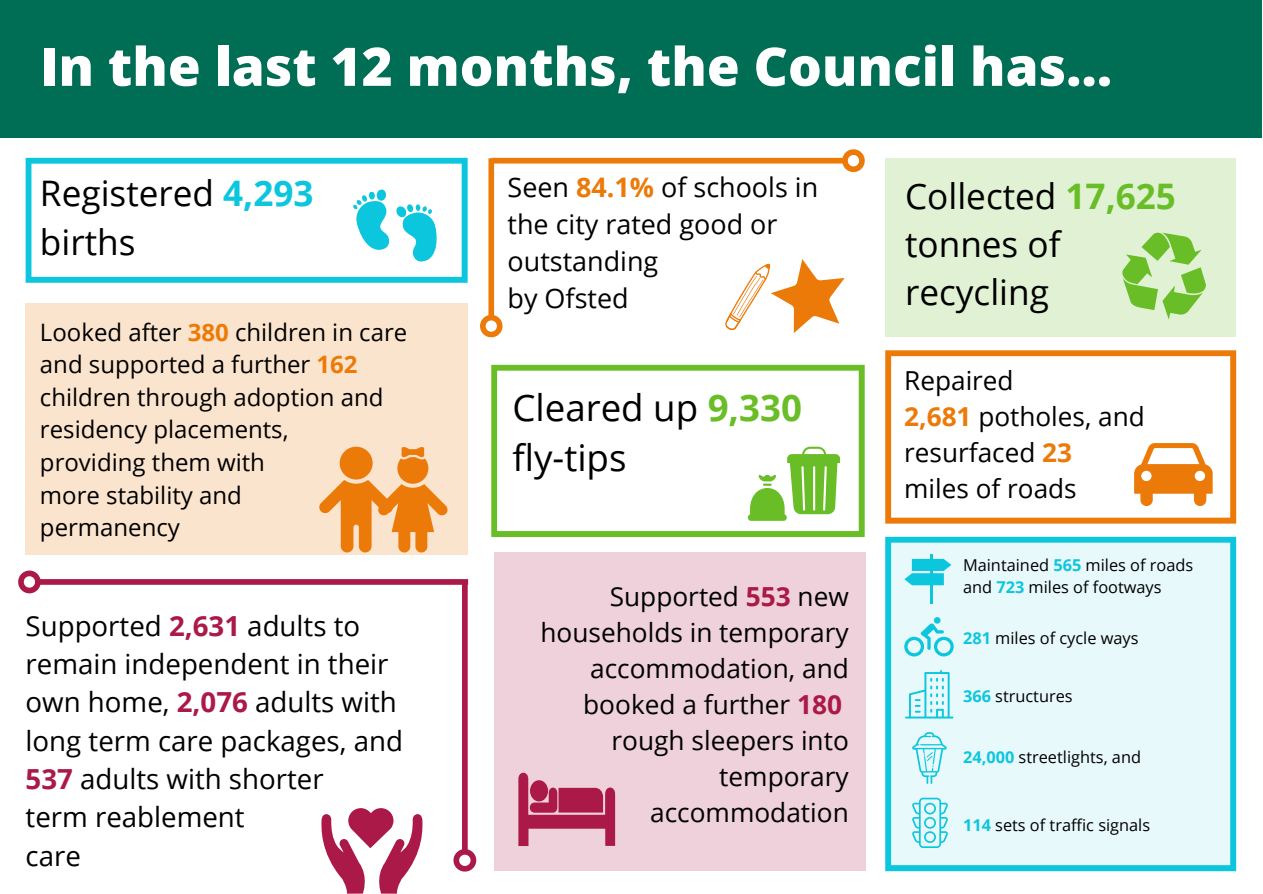
<style>
.page{position:relative;width:1263px;height:894px;background:#fff}
.page>*{position:absolute;margin:0;border:0;box-sizing:border-box;transform-origin:0 0}
.t1{font:800 53.1px "Open Sans";color:#fff}
.t2{font:36.6px/50.6px "Open Sans";color:#000}
.t3{font:35.1px/48.3px "Open Sans";color:#000}
.t4{font:27.6px/38.2px "Open Sans";color:#000}
.t5{font:27px/37px "Open Sans";color:#000}
.t6{font:26.25px/36px "Open Sans";color:#000;text-align:right}
.t7{font:26.1px/36px "Open Sans";color:#000}
.t8{font:24px/32.5px "Open Sans";color:#000}
.t9{font:16.35px/22.5px "Open Sans";color:#000}
.s1{font-weight:700;color:#0cc6de}
.s2{font-weight:700;color:#ec7a08}
.s3{font-weight:700;color:#69be28}
.s4{font-weight:700;color:#aa1948}
</style>
<div class="page">
<div style="left:0;top:0;width:1262px;height:137px;background:#006d55"></div>
<svg style="left:885px;top:537px;width:351px;height:334px;background:#d7f5f8"></svg>
<svg style="left:26px;top:158px;width:442px;height:125px"></svg>
<div style="left:494px;top:552px;width:371px;height:318px;background:#eed1da"></div>
<div style="left:885px;top:158px;width:351px;height:179px;background:#e1f2d4"></div>
<svg style="left:491px;top:365px;width:374px;height:172px"></svg>
<div style="left:26px;top:303px;width:442px;height:251px;background:#fbe4cd"></div>
<div style="left:39px;top:579px;width:429px;height:5px;background:#aa1948"></div>
<svg style="left:18px;top:570px;width:27px;height:24px"></svg>
<div style="left:462px;top:582px;width:6px;height:268px;background:#aa1948"></div>
<svg style="left:453px;top:845px;width:24px;height:27px"></svg>
<svg style="left:885px;top:350px;width:351px;height:173px"></svg>
<div style="left:491px;top:158px;width:353px;height:5px;background:#ec7a08"></div>
<svg style="left:838px;top:149px;width:27px;height:24px"></svg>
<div style="left:488px;top:158px;width:6px;height:158px;background:#ec7a08"></div>
<svg style="left:480px;top:311px;width:23px;height:27px"></svg>
<hr style="left:930px;top:554px;width:3px;height:50px;background:#0cc6de">
<svg style="left:904px;top:558px;width:47px;height:27px"></svg>
<svg style="left:904px;top:617px;width:50px;height:39px;background:#a9eaf2"></svg>
<svg style="left:905px;top:670px;width:48px;height:48px;background:#b7edf4"></svg>
<svg style="left:912px;top:732px;width:35px;height:51px;background:#b8edf4"></svg>
<svg style="left:1134px;top:443px;width:79px;height:63px"></svg>
<svg style="left:1122px;top:232px;width:84px;height:88px"></svg>
<svg style="left:518px;top:772px;width:97px;height:73px"></svg>
<svg style="left:912px;top:797px;width:36px;height:50px;background:#a4e9f1"></svg>
<svg style="left:725px;top:259px;width:120px;height:74px"></svg>
<svg style="left:353px;top:188px;width:89px;height:76px"></svg>
<svg style="left:319px;top:446px;width:129px;height:106px"></svg>
<svg style="left:321px;top:808px;width:102px;height:85px"></svg>
<svg style="left:748px;top:446px;width:92px;height:74px"></svg>
<h1 class="t1" style="left:40px;top:29px;width:1074px">In the last 12 months, the Council has...</h1>
<h3 class="t3" style="left:40px;top:168px;width:275px">Registered <span class="s1">4,293 </span>births</h3>
<p class="t5" style="left:508px;top:167px;width:312px">Seen <span class="s2">84.1%</span> of schools in the city rated good or outstanding<br>by Ofsted</p>
<h3 class="t3" style="left:905px;top:171px;width:272px">Collected <span class="s3">17,625 </span>tonnes of recycling</h3>
<p class="t8" style="left:40px;top:315px;width:369px">Looked after <span class="s2">380</span> children in care</p>
<p class="t8" style="left:40px;top:347px;width:319px">and supported a further <span class="s2">162</span></p>
<p class="t8" style="left:40px;top:380px;width:345px">children through adoption and</p>
<p class="t8" style="left:40px;top:413px;width:250px">residency placements,</p>
<p class="t8" style="left:40px;top:445px;width:227px">providing them with more stability and permanency</p>
<p class="t4" style="left:26px;top:606px;width:379px">Supported <span class="s4">2,631</span> adults to remain independent in their own home, <span class="s4">2,076</span> adults with long term care packages, and<br><span class="s4">537</span> adults with shorter<br>term reablement<br>care</p>
<h2 class="t2" style="left:512px;top:381px;width:291px">Cleared up <span class="s3">9,330 </span>fly-tips</h2>
<p class="t6" style="left:540px;top:578px;width:310px">Supported <span class="s4">553</span> new households in temporary accommodation, and booked a further <span class="s4">180 </span>rough sleepers into temporary accommodation</p>
<p class="t7" style="left:904px;top:362px;width:242px">Repaired<br><span class="s2">2,681</span> potholes, and resurfaced <span class="s2">23<br></span>miles of roads</p>
<p class="t9" style="left:963px;top:553px;width:232px">Maintained <span class="s1">565</span> miles of roads and <span class="s1">723</span> miles of footways</p>
<p class="t9" style="left:963px;top:626px;width:177px"><span class="s1">281</span> miles of cycle ways</p>
<p class="t9" style="left:963px;top:684px;width:111px"><span class="s1">366</span> structures</p>
<p class="t9" style="left:963px;top:745px;width:179px"><span class="s1">24,000</span> streetlights, and</p>
<p class="t9" style="left:963px;top:812px;width:189px"><span class="s1">114</span> sets of traffic signals</p>
</div>
